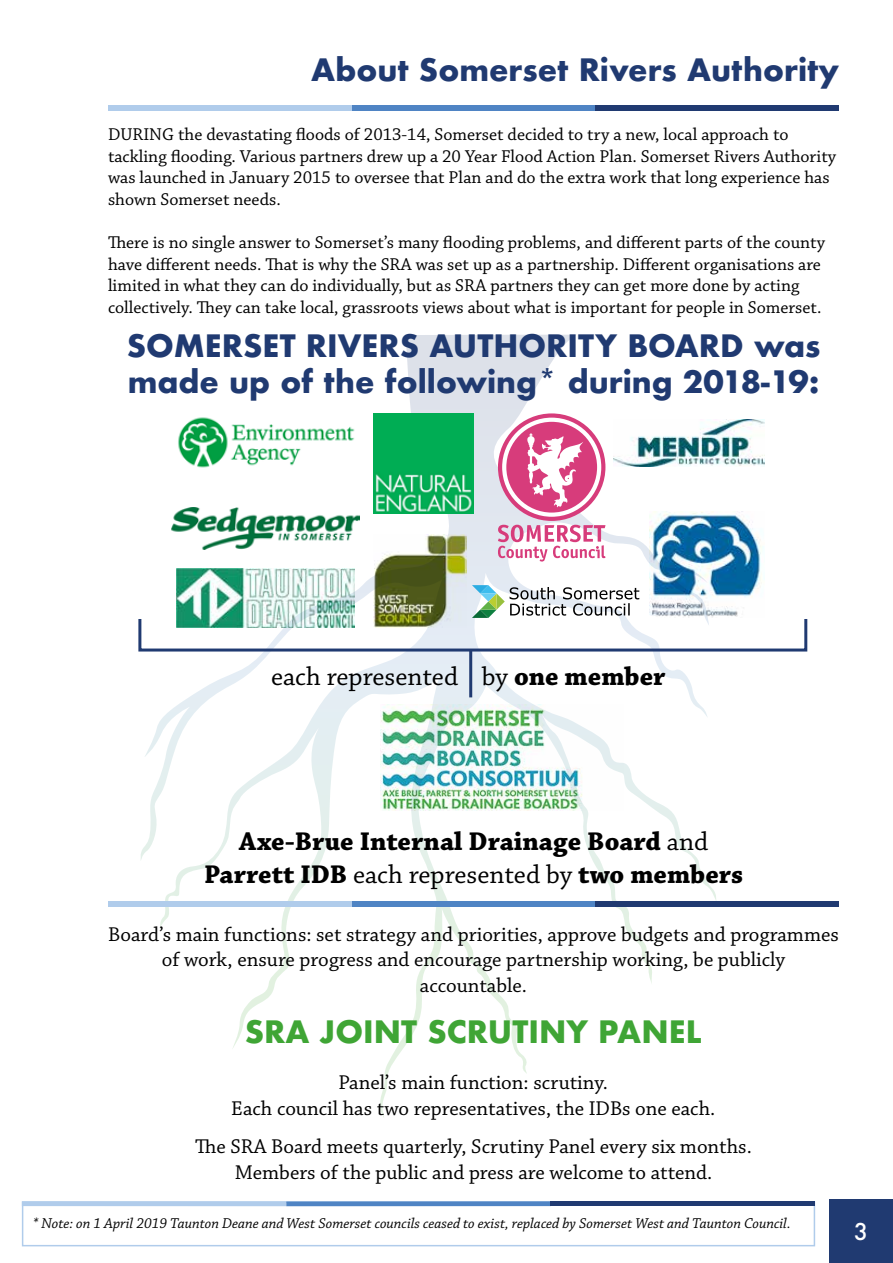
<style>
.page{position:relative;width:893px;height:1263px;background:#fff}
.page>*{position:absolute;margin:0;border:0;box-sizing:border-box;transform-origin:0 0}
.t1{font:700 30px/36px "Futura";color:#203a71}
.t2{font:700 30px "Futura";color:#3fa535}
.t3{font:700 27px/32.4px "Chaparral Pro";color:#000;text-align:center}
.t4{font:27px "Chaparral Pro";color:#000}
.t5{font:500 22.5px "Futura";color:#fff}
.t6{font:21px/25.2px "Chaparral Pro";color:#000;text-align:center}
.t7{font:18px/21.6px "Chaparral Pro";color:#000}
.t8{font:italic 15px "Chaparral Pro";color:#000}
.s1{font-weight:700}
.s2{font-weight:400}
</style>
<div class="page">
<div style="left:829px;top:1199px;width:64px;height:64px;background:#203a71"></div>
<div style="left:108px;top:106px;width:244px;height:5px;background:#b0cceb"></div>
<div style="left:352px;top:106px;width:243px;height:5px;background:#4f84c4"></div>
<div style="left:595px;top:106px;width:244px;height:5px;background:#203a71"></div>
<svg style="left:286px;top:335px;width:431px;height:783px"></svg>
<img style="left:178px;top:399px;width:194px;height:86px">
<img style="left:177px;top:568px;width:178px;height:59px">
<img style="left:172px;top:507px;width:188px;height:43px">
<img style="left:374px;top:414px;width:99px;height:99px">
<img style="left:374px;top:534px;width:92px;height:93px">
<div style="left:498px;top:413px;width:107px;height:108px;background:#d73c7b;border-radius:50%"></div>
<svg style="left:502px;top:418px;width:99px;height:99px"></svg>
<svg style="left:498px;top:525px;width:107px;height:36px"></svg>
<img style="left:613px;top:420px;width:151px;height:46px">
<img style="left:649px;top:511px;width:115px;height:106px">
<div style="left:138px;top:617px;width:669px;height:34px;border:3px solid #203a71"></div>
<hr style="left:469px;top:650px;width:3px;height:47px;background:#203a71">
<div style="left:108px;top:902px;width:244px;height:5px;background:#b0cceb"></div>
<div style="left:352px;top:902px;width:243px;height:5px;background:#4f84c4"></div>
<div style="left:595px;top:902px;width:244px;height:5px;background:#203a71"></div>
<svg style="left:472px;top:585px;width:167px;height:33px"></svg>
<img style="left:381px;top:704px;width:243px;height:106px">
<div style="left:22px;top:1201px;width:793px;height:45px;background:#fff;border:2px solid #b0cceb"></div>
<div style="left:22px;top:1201px;width:264px;height:5px;background:#b0cceb"></div>
<div style="left:286px;top:1201px;width:265px;height:5px;background:#4f84c4"></div>
<div style="left:551px;top:1201px;width:264px;height:5px;background:#203a71"></div>
<h1 class="t1" style="left:311px;top:51px;width:529px">About Somerset Rivers Authority</h1>
<p class="t7" style="left:108px;top:124px;width:730px">DURING the devastating floods of 2013-14, Somerset decided to try a new, local approach to tackling flooding. Various partners drew up a 20 Year Flood Action Plan. Somerset Rivers Authority was launched in January 2015 to oversee that Plan and do the extra work that long experience has shown Somerset needs.</p>
<p class="t7" style="left:108px;top:232px;width:718px">There is no single answer to Somerset’s many flooding problems, and different parts of the county have different needs. That is why the SRA was set up as a partnership. Different organisations are limited in what they can do individually, but as SRA partners they can get more done by acting collectively. They can take local, grassroots views about what is important for people in Somerset.</p>
<h1 class="t1" style="left:127px;top:328px;width:695px">SOMERSET RIVERS AUTHORITY BOARD was made up of the following* during 2018-19:</h1>
<h2 class="t4" style="left:271px;top:661px;width:396px">each represented by <span class="s1">one member</span></h2>
<h2 class="t3" style="left:204px;top:827px;width:540px">Axe-Brue Internal Drainage Board <span class="s2">and<br></span>Parrett IDB <span class="s2">each represented by</span> two members</h2>
<p class="t6" style="left:108px;top:923px;width:732px">Board’s main functions: set strategy and priorities, approve budgets and programmes of work, ensure progress and encourage partnership working, be publicly accountable.</p>
<h1 class="t2" style="left:245px;top:1010px;width:459px">SRA JOINT SCRUTINY PANEL</h1>
<p class="t6" style="left:231px;top:1071px;width:485px">Panel’s main function: scrutiny.<br>Each council has two representatives, the IDBs one each.</p>
<p class="t6" style="left:195px;top:1135px;width:558px">The SRA Board meets quarterly, Scrutiny Panel every six months.<br>Members of the public and press are welcome to attend.</p>
<p class="t8" style="left:33px;top:1215px;width:759px">* Note: on 1 April 2019 Taunton Deane and West Somerset councils ceased to exist, replaced by Somerset West and Taunton Council.</p>
<p class="t5" style="left:854px;top:1216px;width:15px">3</p>
</div>
